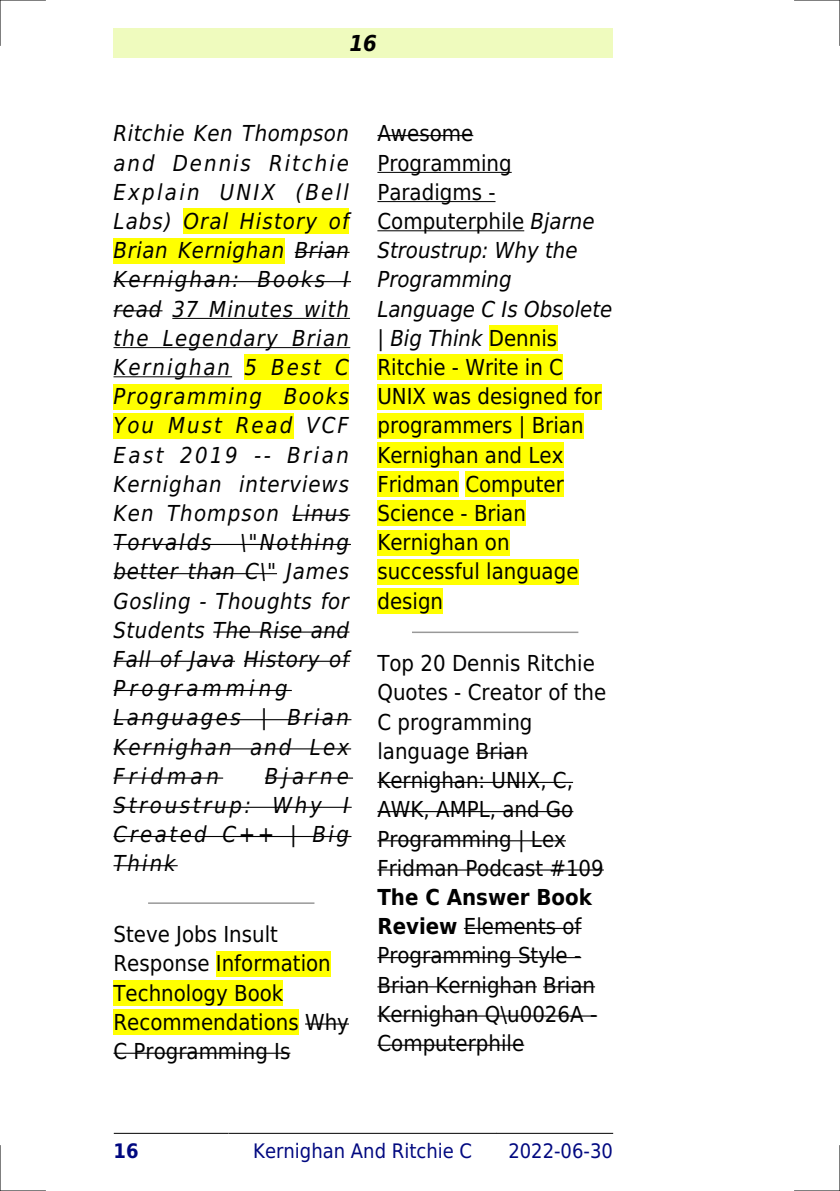
<style>
.page{position:relative;width:840px;height:1191px;background:#fff}
.page>*{position:absolute;margin:0;border:0;box-sizing:border-box;transform-origin:0 0}
.t1{font:22px/29.2px "DejaVu Sans Condensed";color:#000}
.t2{font:italic 22px/29.2px "DejaVu Sans Condensed";letter-spacing:.055em;color:#000;text-align:justify}
.t3{font:italic 700 22px "DejaVu Sans Condensed";color:#000}
.t4{font:20px "DejaVu Sans Condensed";color:#000880}
.t5{font:700 20px "DejaVu Sans Condensed";color:#000880}
.s1{font-style:italic}
.s2{font-weight:700}
</style>
<div class="page">
<div style="left:113px;top:28px;width:499px;height:30px;background:#effbbe"></div>
<hr style="left:114px;top:1133px;width:114px;height:1px;background:#000">
<hr style="left:229px;top:1133px;width:267px;height:1px;background:#000">
<hr style="left:496px;top:1133px;width:116px;height:1px;background:#000">
<div style="left:183px;top:208px;width:166px;height:26px;background:#ff0"></div>
<div style="left:113px;top:238px;width:172px;height:25px;background:#ff0"></div>
<hr style="left:294px;top:252px;width:55px;height:1px;background:#000">
<hr style="left:113px;top:281px;width:238px;height:1px;background:#000">
<hr style="left:113px;top:310px;width:49px;height:1px;background:#000">
<hr style="left:172px;top:318px;width:178px;height:1px;background:#000">
<hr style="left:113px;top:347px;width:237px;height:1px;background:#000">
<hr style="left:113px;top:376px;width:119px;height:1px;background:#000">
<div style="left:244px;top:354px;width:105px;height:26px;background:#ff0"></div>
<div style="left:113px;top:384px;width:236px;height:25px;background:#ff0"></div>
<div style="left:113px;top:413px;width:181px;height:25px;background:#ff0"></div>
<hr style="left:292px;top:515px;width:58px;height:1px;background:#000">
<hr style="left:113px;top:544px;width:238px;height:1px;background:#000">
<hr style="left:113px;top:573px;width:164px;height:1px;background:#000">
<hr style="left:213px;top:631px;width:136px;height:1px;background:#000">
<hr style="left:113px;top:660px;width:122px;height:2px;background:#000">
<hr style="left:244px;top:660px;width:106px;height:2px;background:#000">
<hr style="left:113px;top:690px;width:179px;height:1px;background:#000">
<hr style="left:113px;top:719px;width:238px;height:1px;background:#000">
<hr style="left:113px;top:748px;width:238px;height:1px;background:#000">
<hr style="left:113px;top:777px;width:110px;height:1px;background:#000">
<hr style="left:265px;top:777px;width:88px;height:1px;background:#000">
<hr style="left:113px;top:806px;width:238px;height:2px;background:#000">
<hr style="left:113px;top:836px;width:238px;height:1px;background:#000">
<hr style="left:113px;top:865px;width:65px;height:1px;background:#000">
<hr style="left:149px;top:902px;width:164px;height:2px;background:#999">
<div style="left:216px;top:951px;width:115px;height:25px;background:#ff0"></div>
<div style="left:113px;top:980px;width:170px;height:25px;background:#ff0"></div>
<div style="left:113px;top:1009px;width:185px;height:26px;background:#ff0"></div>
<hr style="left:305px;top:1023px;width:44px;height:1px;background:#000">
<hr style="left:113px;top:1052px;width:177px;height:1px;background:#000">
<hr style="left:377px;top:135px;width:96px;height:1px;background:#000">
<hr style="left:377px;top:172px;width:134px;height:1px;background:#000">
<hr style="left:377px;top:201px;width:118px;height:1px;background:#000">
<hr style="left:377px;top:230px;width:147px;height:1px;background:#000">
<div style="left:488px;top:325px;width:69px;height:26px;background:#ff0"></div>
<div style="left:377px;top:354px;width:185px;height:26px;background:#ff0"></div>
<div style="left:377px;top:384px;width:224px;height:25px;background:#ff0"></div>
<div style="left:377px;top:413px;width:206px;height:25px;background:#ff0"></div>
<div style="left:377px;top:442px;width:186px;height:26px;background:#ff0"></div>
<div style="left:377px;top:471px;width:82px;height:26px;background:#ff0"></div>
<div style="left:465px;top:471px;width:98px;height:26px;background:#ff0"></div>
<div style="left:377px;top:500px;width:148px;height:26px;background:#ff0"></div>
<div style="left:377px;top:530px;width:132px;height:25px;background:#ff0"></div>
<div style="left:377px;top:559px;width:201px;height:25px;background:#ff0"></div>
<div style="left:377px;top:588px;width:66px;height:26px;background:#ff0"></div>
<hr style="left:412px;top:631px;width:165px;height:2px;background:#999">
<hr style="left:475px;top:752px;width:52px;height:1px;background:#000">
<hr style="left:377px;top:782px;width:195px;height:1px;background:#000">
<hr style="left:377px;top:811px;width:196px;height:1px;background:#000">
<hr style="left:377px;top:840px;width:188px;height:1px;background:#000">
<hr style="left:377px;top:869px;width:226px;height:1px;background:#000">
<hr style="left:463px;top:928px;width:118px;height:1px;background:#000">
<hr style="left:377px;top:957px;width:204px;height:1px;background:#000">
<hr style="left:377px;top:986px;width:159px;height:1px;background:#000">
<hr style="left:543px;top:986px;width:51px;height:1px;background:#000">
<hr style="left:377px;top:1015px;width:220px;height:1px;background:#000">
<hr style="left:377px;top:1044px;width:147px;height:1px;background:#000">
<hr style="left:0;top:0;width:45px;height:1px;background:#000">
<hr style="left:794px;top:0;width:45px;height:1px;background:#000">
<hr style="left:0;top:1190px;width:45px;height:1px;background:#000">
<hr style="left:794px;top:1190px;width:45px;height:1px;background:#000">
<hr style="left:0;top:0;width:1px;height:45px;background:#000">
<hr style="left:0;top:1145px;width:1px;height:46px;background:#000">
<hr style="left:839px;top:0;width:1px;height:45px;background:#000">
<hr style="left:839px;top:1145px;width:1px;height:46px;background:#000">
<p class="t3" style="left:349px;top:30px;width:29px">16</p>
<p class="t2" style="left:113px;top:119px;width:237px">Ritchie Ken Thompson and Dennis Ritchie Explain UNIX (Bell Labs) Oral History of Brian Kernighan Brian Kernighan: Books I read 37 Minutes with the Legendary Brian Kernighan 5 Best C Programming Books You Must Read VCF East 2019 -- Brian Kernighan interviews Ken Thompson Linus Torvalds</p>
<p class="t2" style="left:113px;top:528px;width:237px;text-align:left;text-indent:126px">\"Nothing better than C\" James<br>Gosling - Thoughts for<br>Students The Rise and<br>Fall of Java History of<br>Programming<br>Languages | Brian<br>Kernighan and Lex<br>Fridman</p>
<p class="t2" style="left:113px;top:761px;width:237px;text-indent:151px">Bjarne Stroustrup: Why I Created C++ | Big Think</p>
<p class="t1" style="left:113px;top:920px;width:237px">Steve Jobs Insult<br>Response Information<br>Technology Book<br>Recommendations Why<br>C Programming Is</p>
<p class="t1" style="left:377px;top:119px;width:236px">Awesome<br>Programming<br>Paradigms -<br>Computerphile <span class="s1">Bjarne<br>Stroustrup: Why the<br>Programming<br>Language C Is Obsolete | Big Think</span> Dennis<br>Ritchie - Write in C<br>UNIX was designed for programmers | Brian<br>Kernighan and Lex<br>Fridman Computer<br>Science - Brian<br>Kernighan on successful language design</p>
<p class="t1" style="left:377px;top:649px;width:230px">Top 20 Dennis Ritchie<br>Quotes - Creator of the<br>C programming language Brian<br>Kernighan: UNIX, C,<br>AWK, AMPL, and Go<br>Programming | Lex<br>Fridman Podcast #109</p>
<p class="t1" style="left:377px;top:882px;width:221px"><span class="s2">The C Answer Book<br>Review</span> Elements of<br>Programming Style -<br>Brian Kernighan Brian<br>Kernighan Q\u0026A -<br>Computerphile</p>
<p class="t5" style="left:113px;top:1139px;width:27px">16</p>
<p class="t4" style="left:253px;top:1139px;width:220px">Kernighan And Ritchie C</p>
<p class="t4" style="left:508px;top:1139px;width:106px">2022-06-30</p>
</div>
